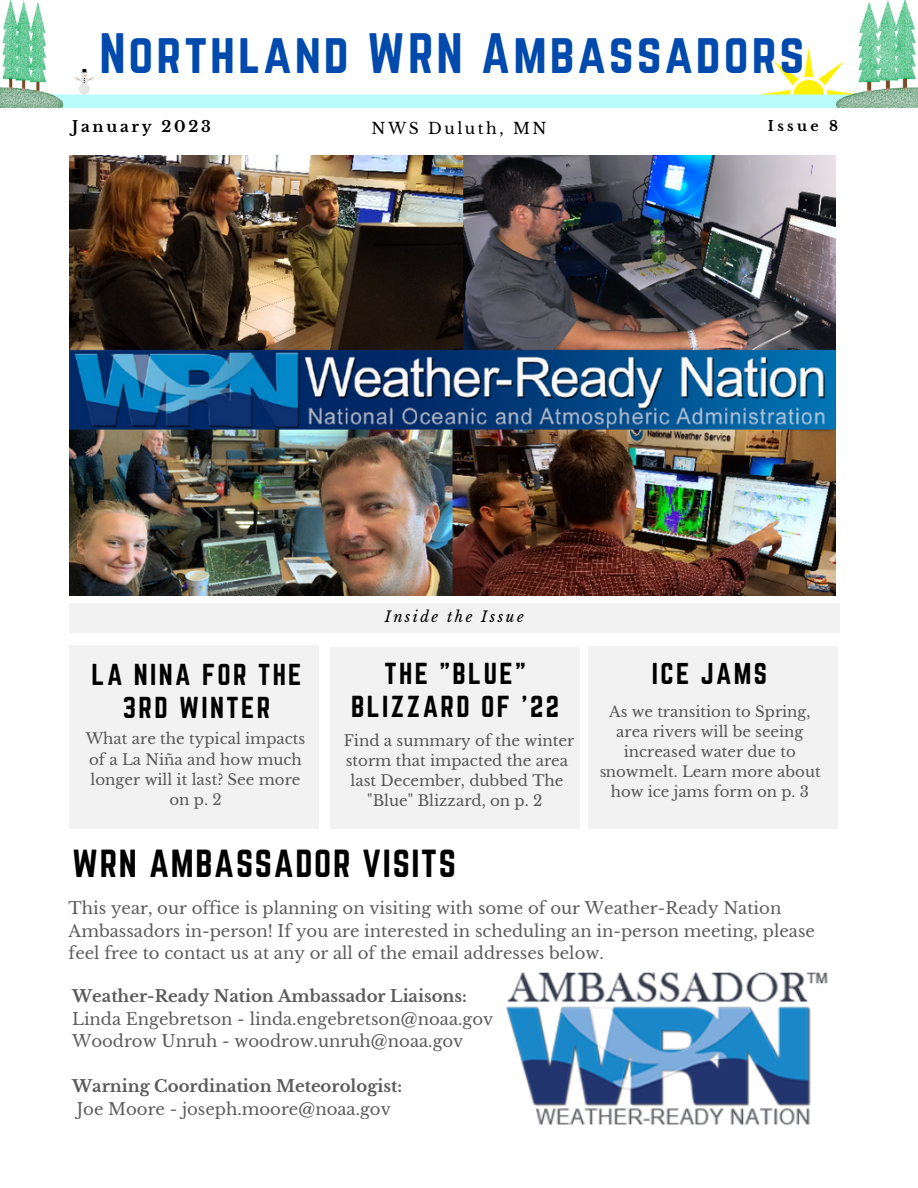
<style>
.page{position:relative;width:918px;height:1188px;background:#fff}
.page>*{position:absolute;margin:0;border:0;box-sizing:border-box;transform-origin:0 0}
.t1{font:49.8px "Norwester";letter-spacing:.06em;color:#004aad}
.t2{font:34.2px "Norwester";letter-spacing:.05em;color:#000}
.t3{font:26.55px/33px "Norwester";letter-spacing:.09em;color:#000;text-align:center}
.t4{font:26.4px/32.8px "Norwester";letter-spacing:.09em;color:#000;text-align:center}
.t5{font:16.5px/22.5px "Libre Baskerville";color:#000}
.t6{font:700 16.5px "Libre Baskerville";color:#000}
.t7{font:15.6px "Libre Baskerville";letter-spacing:.16em;color:#000}
.t8{font:700 15.3px "Libre Baskerville";letter-spacing:.18em;color:#000}
.t9{font:15px/20.2px "Libre Baskerville";color:#000;text-align:center}
.t10{font:italic 14.85px "Libre Baskerville";letter-spacing:.16em;color:#000}
.t11{font:700 14.1px "Libre Baskerville";letter-spacing:.24em;color:#000}
</style>
<div class="page">
<div style="left:69px;top:645px;width:250px;height:184px;background:#f2f2f2"></div>
<div style="left:69px;top:603px;width:771px;height:29px;background:#f2f2f2"></div>
<div style="left:588px;top:646px;width:250px;height:182px;background:#f2f2f2"></div>
<div style="left:330px;top:647px;width:250px;height:181px;background:#f2f2f2"></div>
<img style="left:506px;top:972px;width:322px;height:153px">
<img style="left:0;top:0;width:918px;height:108px">
<img style="left:69px;top:155px;width:767px;height:440px">
<h1 class="t1" style="left:99px;top:23px;width:707px">Northland WRN Ambassadors</h1>
<p class="t8" style="left:72px;top:117px;width:140px">January 2023</p>
<p class="t7" style="left:371px;top:119px;width:177px">NWS Duluth, MN</p>
<p class="t11" style="left:768px;top:118px;width:72px">Issue 8</p>
<p class="t10" style="left:385px;top:608px;width:141px">Inside the Issue</p>
<h3 class="t3" style="left:351px;top:657px;width:209px">THE "BLUE"<br>BLIZZARD OF '22</h3>
<p class="t9" style="left:344px;top:730px;width:232px">Find a summary of the winter storm that impacted the area last December, dubbed The "Blue" Blizzard, on p. 2</p>
<h3 class="t4" style="left:92px;top:658px;width:211px">LA NINA FOR THE<br>3RD WINTER</h3>
<p class="t9" style="left:86px;top:729px;width:221px">What are the typical impacts of a La Niña and how much longer will it last? See more on p. 2</p>
<h2 class="t2" style="left:72px;top:842px;width:385px">WRN AMBASSADOR VISITS</h2>
<h3 class="t4" style="left:652px;top:657px;width:117px">ICE JAMS</h3>
<p class="t9" style="left:599px;top:701px;width:223px">As we transition to Spring, area rivers will be seeing increased water due to snowmelt. Learn more about how ice jams form on p. 3</p>
<p class="t5" style="left:69px;top:897px;width:748px">This year, our office is planning on visiting with some of our Weather-Ready Nation<br>Ambassadors in-person! If you are interested in scheduling an in-person meeting, please feel free to contact us at any or all of the email addresses below.</p>
<p class="t6" style="left:72px;top:986px;width:396px">Weather-Ready Nation Ambassador Liaisons:</p>
<p class="t5" style="left:72px;top:1008px;width:423px">Linda Engebretson - linda.engebretson@noaa.gov<br>Woodrow Unruh - woodrow.unruh@noaa.gov</p>
<p class="t6" style="left:72px;top:1076px;width:332px">Warning Coordination Meteorologist:</p>
<p class="t5" style="left:77px;top:1098px;width:316px">Joe Moore - joseph.moore@noaa.gov</p>
</div>
